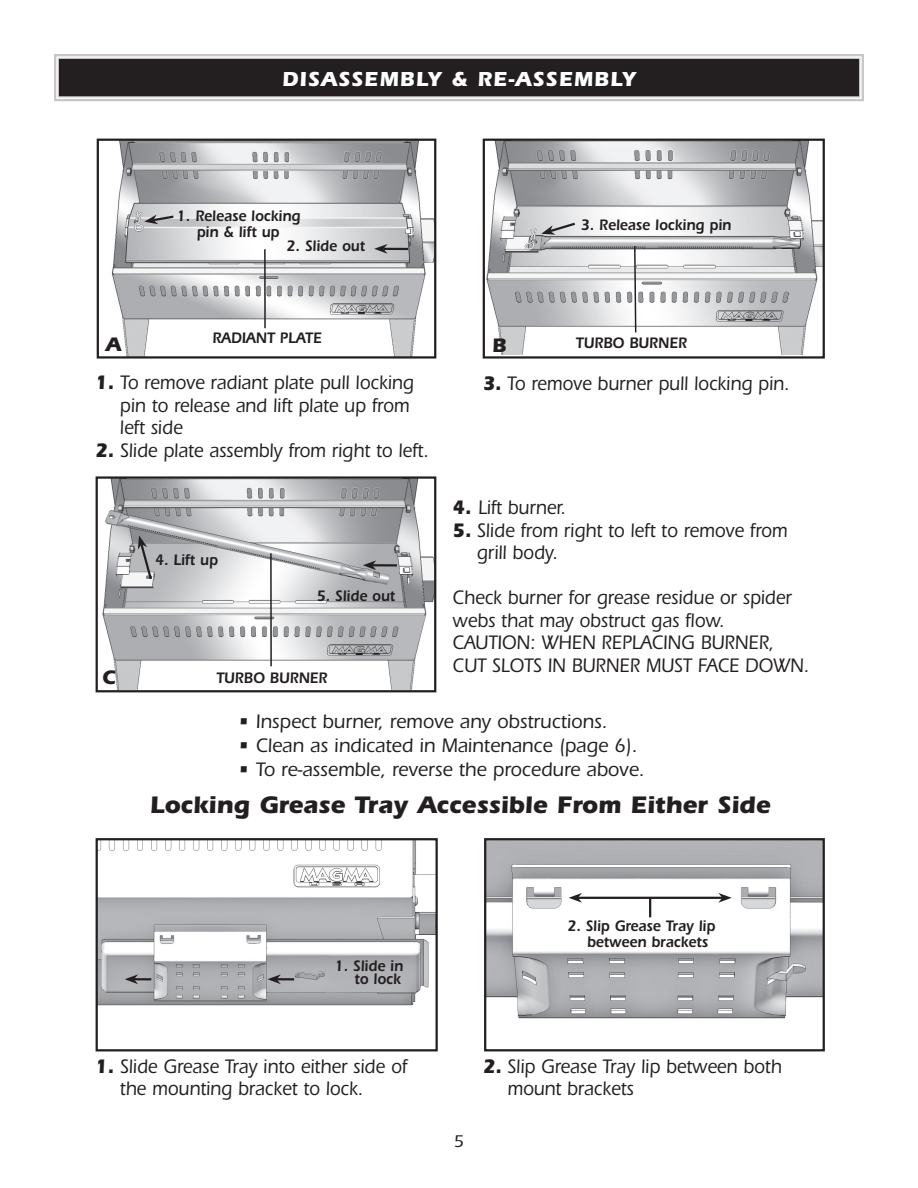
<style>
.page{position:relative;width:918px;height:1188px;background:#fff}
.page>*{position:absolute;margin:0;border:0;box-sizing:border-box;transform-origin:0 0}
.t1{font:700 24.75px "Itc Eras";color:#231f20}
.t2{font:700 21px "Itc Eras";letter-spacing:.05em;color:#fff}
.t3{font:500 20.25px/22.5px "Itc Eras";color:#231f20;scale:.9 1}
.t4{font:500 20.25px "Itc Eras";color:#231f20;scale:.95 1}
.t5{font:700 20.25px "Itc Eras";color:#231f20}
.t6{font:500 17.55px "Itc Eras";color:#231f20}
.t7{font:600 15.75px/15.8px "Itc Eras";color:#231f20;text-align:center;scale:.9 1}
.s1{font-weight:700}
</style>
<div class="page">
<svg style="left:54px;top:54px;width:810px;height:48px;background:#4a4748"></svg>
<div style="left:58px;top:58px;width:802px;height:39px;border:1px solid #c6c7c9"></div>
<svg style="left:96px;top:138px;width:341px;height:221px"></svg>
<svg style="left:144px;top:215px;width:14px;height:9px"></svg>
<hr style="left:383px;top:248px;width:25px;height:2px;background:#231f20">
<svg style="left:374px;top:244px;width:14px;height:10px"></svg>
<hr style="left:264px;top:249px;width:2px;height:79px;background:#231f20">
<svg style="left:482px;top:138px;width:343px;height:221px"></svg>
<svg style="left:541px;top:225px;width:15px;height:10px"></svg>
<svg style="left:633px;top:244px;width:4px;height:90px"></svg>
<svg style="left:95px;top:476px;width:342px;height:217px"></svg>
<svg style="left:138px;top:535px;width:9px;height:15px"></svg>
<hr style="left:372px;top:564px;width:25px;height:3px;background:#231f20">
<svg style="left:363px;top:560px;width:13px;height:10px"></svg>
<hr style="left:270px;top:553px;width:2px;height:113px;background:#231f20">
<svg style="left:95px;top:838px;width:343px;height:214px"></svg>
<svg style="left:267px;top:974px;width:14px;height:10px"></svg>
<svg style="left:125px;top:974px;width:26px;height:10px"></svg>
<img style="left:487px;top:841px;width:335px;height:178px">
<div style="left:484px;top:838px;width:341px;height:213px;border:2px solid #231f20"></div>
<svg style="left:649px;top:899px;width:2px;height:18px"></svg>
<hr style="left:578px;top:897px;width:144px;height:2px;background:#231f20">
<svg style="left:569px;top:893px;width:13px;height:10px"></svg>
<svg style="left:718px;top:893px;width:14px;height:10px"></svg>
<p class="t2" style="left:282px;top:71px;width:355px">DISASSEMBLY &amp; RE-ASSEMBLY</p>
<p class="t7" style="left:177px;top:209px;width:139px">1. Release locking pin &amp; lift up</p>
<p class="t7" style="left:287px;top:240px;width:89px">2. Slide out</p>
<p class="t7" style="left:581px;top:218px;width:169px">3. Release locking pin</p>
<p class="t5" style="left:105px;top:337px;width:17px">A</p>
<p class="t7" style="left:212px;top:332px;width:123px">RADIANT PLATE</p>
<p class="t3" style="left:120px;top:373px;width:328px;text-indent:-24px"><span class="s1">1.</span> To remove radiant plate pull locking pin to release and lift plate up from left side</p>
<p class="t3" style="left:96px;top:441px;width:372px"><span class="s1">2.</span> Slide plate assembly from right to left.</p>
<p class="t7" style="left:155px;top:554px;width:71px">4. Lift up</p>
<p class="t7" style="left:317px;top:590px;width:89px">5. Slide out</p>
<p class="t5" style="left:102px;top:671px;width:15px">C</p>
<p class="t7" style="left:216px;top:671px;width:125px">TURBO BURNER</p>
<p class="t5" style="left:492px;top:338px;width:16px">B</p>
<p class="t7" style="left:576px;top:336px;width:125px">TURBO BURNER</p>
<p class="t3" style="left:483px;top:374px;width:343px"><span class="s1">3.</span> To remove burner pull locking pin.</p>
<p class="t3" style="left:453px;top:498px;width:127px"><span class="s1">4.</span> Lift burner.</p>
<p class="t3" style="left:477px;top:521px;width:347px;text-indent:-24px"><span class="s1">5.</span> Slide from right to left to remove from grill body.</p>
<p class="t3" style="left:453px;top:588px;width:398px">Check burner for grease residue or spider webs that may obstruct gas flow.<br>CAUTION: WHEN REPLACING BURNER, CUT SLOTS IN BURNER MUST FACE DOWN.</p>
<p class="t4" style="left:238px;top:715px;width:390px">• Inspect burner, remove any obstructions.</p>
<p class="t4" style="left:238px;top:738px;width:422px">• Clean as indicated in Maintenance (page 6).</p>
<p class="t4" style="left:238px;top:762px;width:429px">• To re-assemble, reverse the procedure above.</p>
<p class="t1" style="left:150px;top:797px;width:622px">Locking Grease Tray Accessible From Either Side</p>
<p class="t7" style="left:335px;top:961px;width:78px;line-height:13.5px;text-align:right">1. Slide in to lock</p>
<p class="t3" style="left:120px;top:1057px;width:321px;text-indent:-24px"><span class="s1">1.</span> Slide Grease Tray into either side of the mounting bracket to lock.</p>
<p class="t7" style="left:587px;top:920px;width:144px;text-align:left;text-indent:-20px">2. Slip Grease Tray lip between brackets</p>
<p class="t6" style="left:454px;top:1135px;width:12px">5</p>
<p class="t3" style="left:507px;top:1057px;width:306px;text-indent:-24px"><span class="s1">2.</span> Slip Grease Tray lip between both mount brackets</p>
</div>
